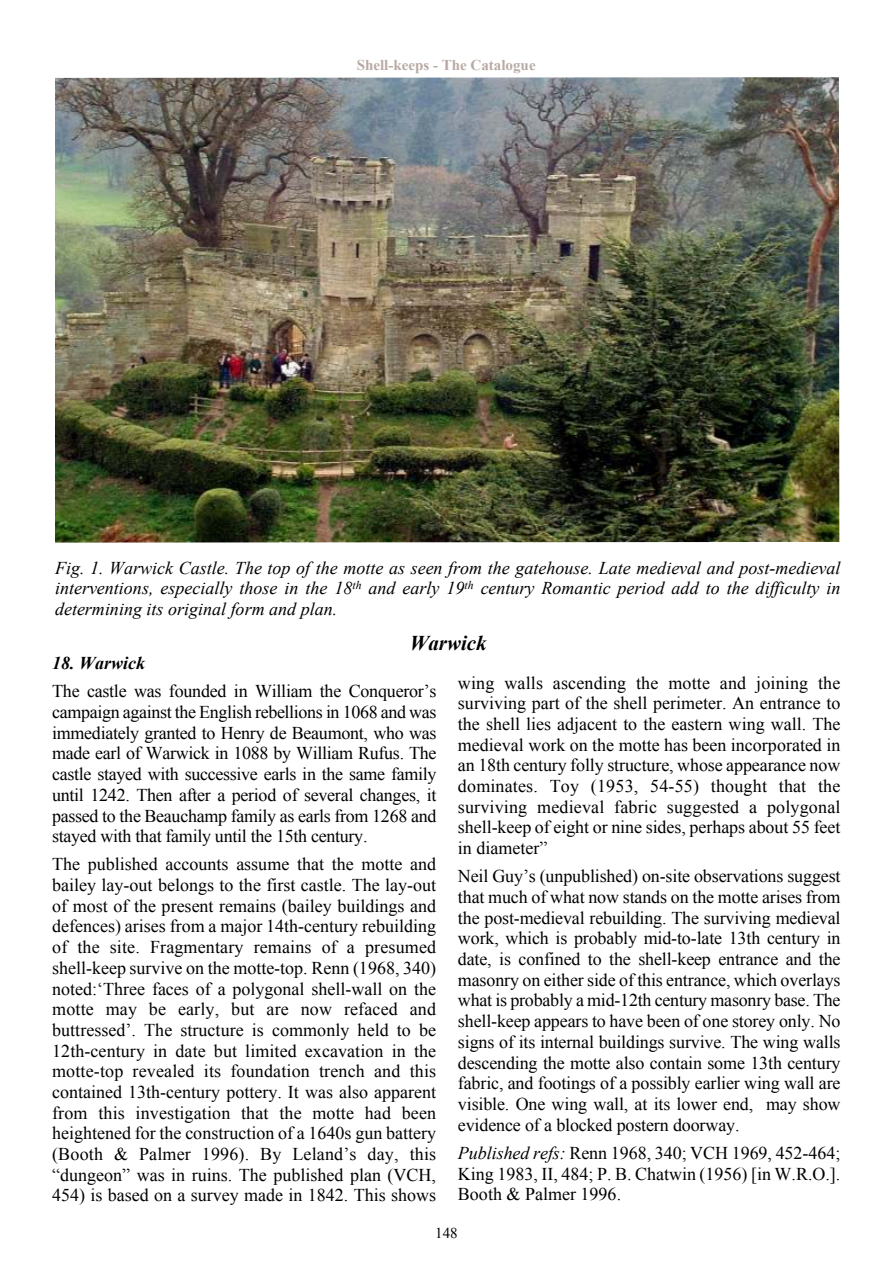
<style>
.page{position:relative;width:893px;height:1263px;background:#fff}
.page>*{position:absolute;margin:0;border:0;box-sizing:border-box;transform-origin:0 0}
.t1{font:italic 700 21px "Times New Roman";color:#000}
.t2{font:18px/20.6px "Times New Roman";letter-spacing:-.005em;color:#000;text-align:justify}
.t3{font:italic 18px/20.6px "Times New Roman";color:#000;text-align:justify}
.t4{font:italic 700 18px "Times New Roman";color:#000}
.t5{font:700 15px "Times New Roman";color:#b8a9a4}
.t6{font:15px "Times New Roman";color:#000}
.s1{font-style:italic}
</style>
<div class="page">
<img style="left:55px;top:77px;width:784px;height:466px">
<p class="t5" style="left:357px;top:60px;width:180px">Shell-keeps - The Catalogue</p>
<p class="t3" style="left:55px;top:559px;width:787px">Fig. 1. Warwick Castle. The top of the motte as seen from the gatehouse. Late medieval and post-medieval interventions, especially those in the 18<sup>th</sup> and early 19<sup>th</sup> century Romantic period add to the difficulty in determining its original form and plan.</p>
<p class="t1" style="left:410px;top:635px;width:78px">Warwick</p>
<p class="t4" style="left:52px;top:657px;width:95px">18. Warwick</p>
<p class="t2" style="left:52px;top:683px;width:386px">The castle was founded in William the Conqueror’s campaign against the English rebellions in 1068 and was immediately granted to Henry de Beaumont, who was made earl of Warwick in 1088 by William Rufus. The castle stayed with successive earls in the same family until 1242. Then after a period of several changes, it passed to the Beauchamp family as earls from 1268 and stayed with that family until the 15th century.</p>
<p class="t2" style="left:52px;top:856px;width:386px">The published accounts assume that the motte and bailey lay-out belongs to the first castle. The lay-out of most of the present remains (bailey buildings and defences) arises from a major 14th-century rebuilding of the site. Fragmentary remains of a presumed shell-keep survive on the motte-top. Renn (1968, 340) noted:‘Three faces of a polygonal shell-wall on the motte may be early, but are now refaced and buttressed’. The structure is commonly held to be 12th-century in date but limited excavation in the motte-top revealed its foundation trench and this contained 13th-century pottery. It was also apparent from this investigation that the motte had been heightened for the construction of a 1640s gun battery (Booth &amp; Palmer 1996). By Leland’s day, this “dungeon” was in ruins. The published plan (VCH, 454) is based on a survey made in 1842. This shows</p>
<p class="t2" style="left:458px;top:674px;width:384px">wing walls ascending the motte and joining the surviving part of the shell perimeter. An entrance to the shell lies adjacent to the eastern wing wall. The medieval work on the motte has been incorporated in an 18th century folly structure, whose appearance now dominates. Toy (1953, 54-55) thought that the surviving medieval fabric suggested a polygonal shell-keep of eight or nine sides, perhaps about 55 feet in diameter”</p>
<p class="t2" style="left:458px;top:868px;width:384px">Neil Guy’s (unpublished) on-site observations suggest that much of what now stands on the motte arises from the post-medieval rebuilding. The surviving medieval work, which is probably mid-to-late 13th century in date, is confined to the shell-keep entrance and the masonry on either side of this entrance, which overlays what is probably a mid-12th century masonry base. The shell-keep appears to have been of one storey only. No signs of its internal buildings survive. The wing walls descending the motte also contain some 13th century fabric, and footings of a possibly earlier wing wall are visible. One wing wall, at its lower end, may show evidence of a blocked postern doorway.</p>
<p class="t2" style="left:458px;top:1144px;width:384px"><span class="s1">Published refs:</span> Renn 1968, 340; VCH 1969, 452-464; King 1983, II, 484; P. B. Chatwin (1956) [in W.R.O.].<br>Booth &amp; Palmer 1996.</p>
<p class="t6" style="left:435px;top:1227px;width:24px">148</p>
</div>
